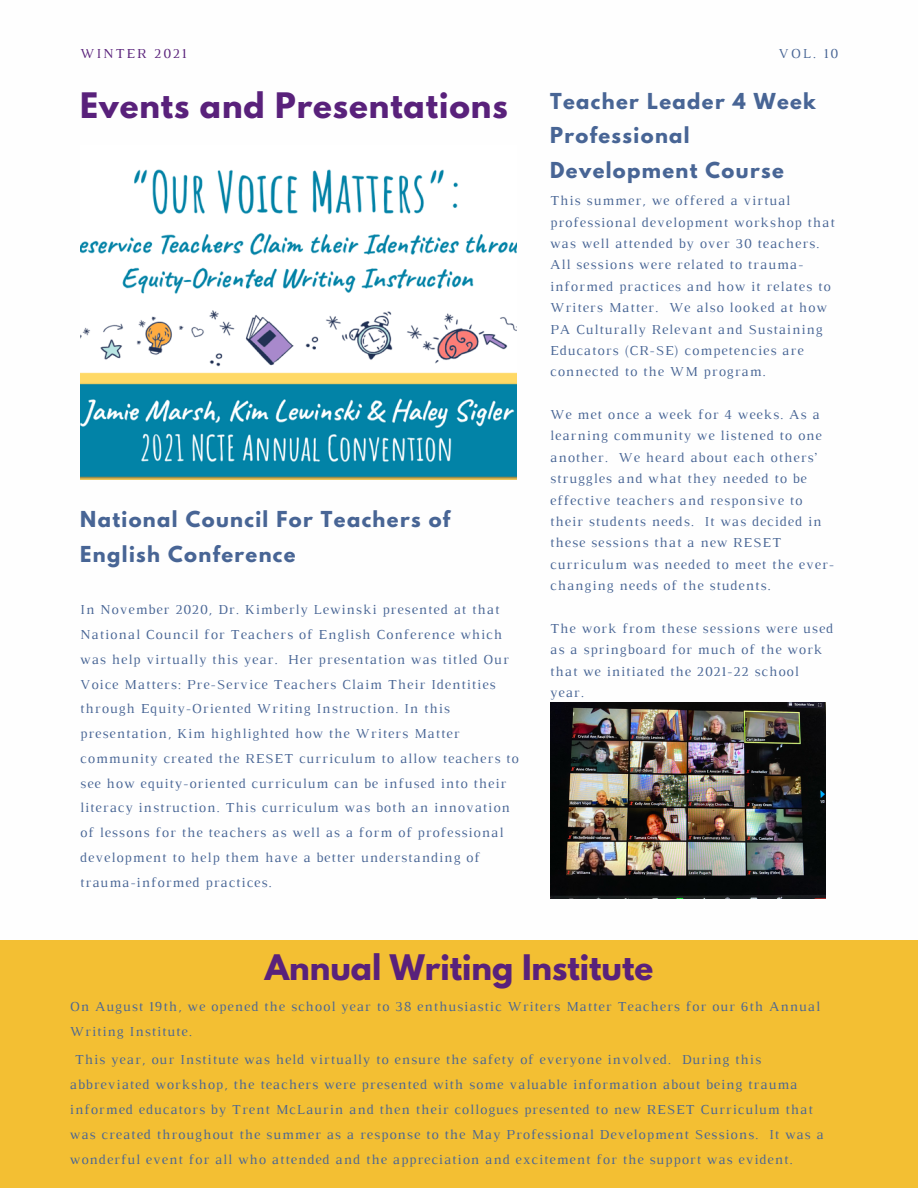
<style>
.page{position:relative;width:918px;height:1188px;background:#fff}
.page>*{position:absolute;margin:0;border:0;box-sizing:border-box;transform-origin:0 0}
.t1{font:700 31.2px "League Spartan";letter-spacing:.015em;color:#59217b}
.t2{font:700 19.5px/34.8px "League Spartan";letter-spacing:.07em;color:#486595}
.t3{font:13.95px/21.3px "Luthier";letter-spacing:.07em;color:#486595}
.t4{font:13.95px "Luthier";letter-spacing:.14em;color:#59217b}
</style>
<div class="page">
<div style="left:0;top:940px;width:918px;height:248px;background:#f3bf33"></div>
<img style="left:80px;top:169px;width:437px;height:310px">
<img style="left:550px;top:703px;width:276px;height:196px">
<p class="t4" style="left:80px;top:49px;width:108px">WINTER 2021</p>
<p class="t3" style="left:779px;top:44px;width:61px">VOL. 10</p>
<p class="t1" style="left:80px;top:90px;width:429px">Events and Presentations</p>
<p class="t2" style="left:550px;top:86px;width:267px">Teacher Leader 4 Week<br>Professional<br>Development Course</p>
<p class="t3" style="left:550px;top:191px;width:286px">This summer, we offered a virtual professional development workshop that was well attended by over 30 teachers.<br>All sessions were related to trauma&shy;informed practices and how it relates to Writers Matter. We also looked at how PA Culturally Relevant and Sustaining Educators (CR-SE) competencies are connected to the WM program.</p>
<p class="t3" style="left:550px;top:405px;width:285px">We met once a week for 4 weeks. As a learning community we listened to one another. We heard about each others’ struggles and what they needed to be effective teachers and responsive to their students needs. It was decided in these sessions that a new RESET curriculum was needed to meet the ever&shy;changing needs of the students.</p>
<p class="t3" style="left:550px;top:619px;width:285px">The work from these sessions were used as a springboard for much of the work that we initiated the 2021-22 school year.</p>
<p class="t2" style="left:80px;top:504px;width:372px">National Council For Teachers of<br>English Conference</p>
<p class="t3" style="left:80px;top:599px;width:430px;line-height:24.8px">In November 2020, Dr. Kimberly Lewinski presented at that National Council for Teachers of English Conference which was help virtually this year. Her presentation was titled Our Voice Matters: Pre-Service Teachers Claim Their Identities</p>
<p class="t3" style="left:80px;top:698px;width:440px;line-height:24.8px">through Equity-Oriented Writing Instruction. In this presentation, Kim highlighted how the Writers Matter community created the RESET curriculum to allow teachers to see how equity-oriented curriculum can be infused into their literacy instruction. This curriculum was both an innovation of lessons for the teachers as well as a form of professional development to help them have a better understanding of trauma-informed practices.</p>
<p class="t1" style="left:265px;top:952px;width:390px">Annual Writing Institute</p>
<p class="t3" style="left:70px;top:995px;width:752px;line-height:24.9px">On August 19th, we opened the school year to 38 enthusiastic Writers Matter Teachers for our 6th Annual<br>Writing Institute.</p>
<p class="t3" style="left:70px;top:1048px;width:755px;line-height:24.9px;text-indent:5px">This year, our Institute was held virtually to ensure the safety of everyone involved. During this abbreviated workshop, the teachers were presented with some valuable information about being trauma informed educators by Trent McLaurin and then their collogues presented to new RESET Curriculum that was created throughout the summer as a response to the May Professional Development Sessions. It was a wonderful event for all who attended and the appreciation and excitement for the support was evident.</p>
</div>
